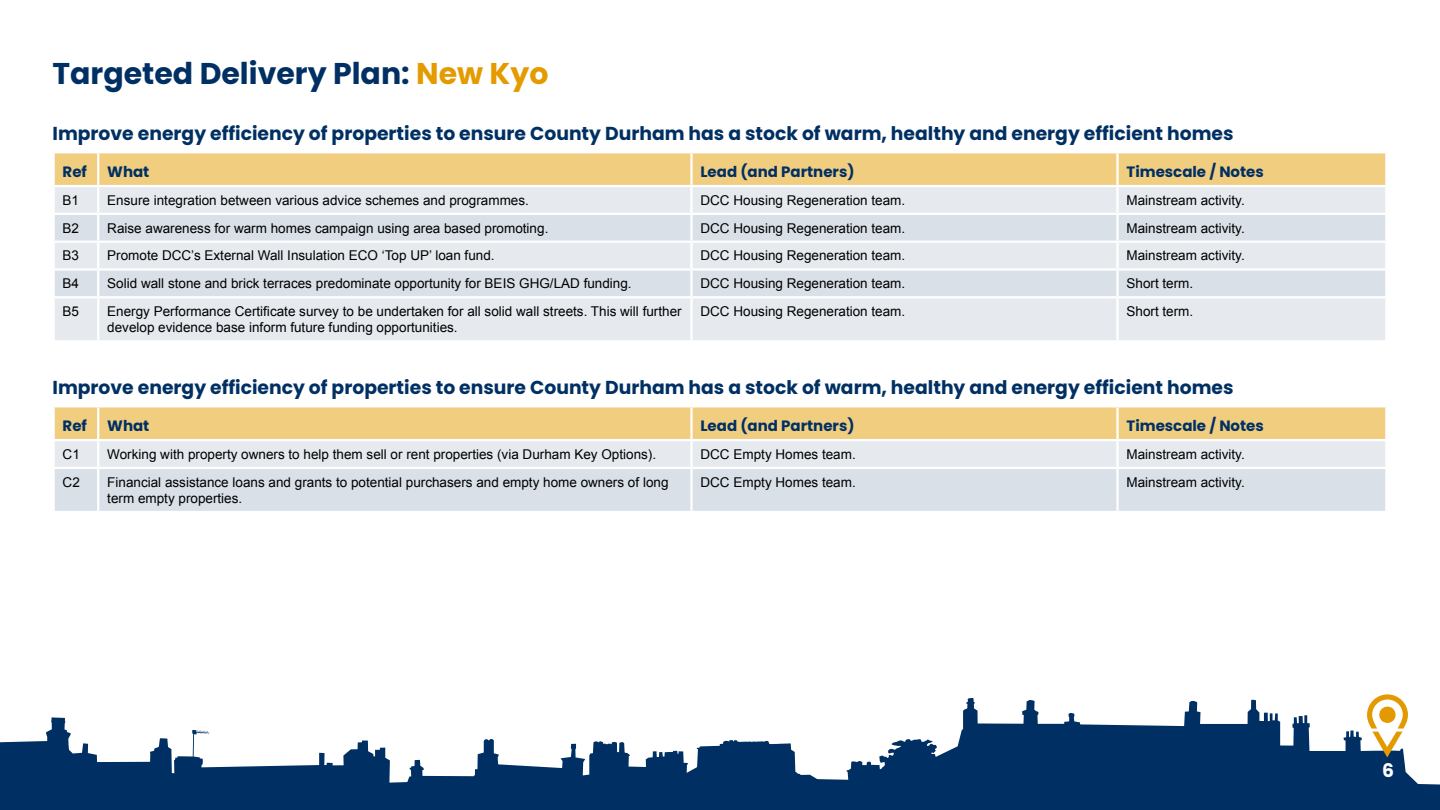
<style>
.page{position:relative;width:1440px;height:810px;background:#fff}
.page>*{position:absolute;margin:0;border:0;box-sizing:border-box;transform-origin:0 0}
.t1{font:700 30px "Poppins";color:#003063}
.t2{font:700 18.75px "Poppins";color:#003063}
.t3{font:700 18.75px "Poppins";color:#fff}
.t4{font:700 15px "Poppins";color:#003063}
.t5{font:13.5px/16.2px "Arial";color:#000}
.s1{color:#e49b00}
</style>
<div class="page">
<svg style="left:0;top:698px;width:1440px;height:112px;fill:#003063"></svg>
<div style="left:55px;top:153px;width:1330px;height:32px;background:#f1cd80"></div>
<div style="left:55px;top:187px;width:1330px;height:153px;background:#e6eaef"></div>
<svg style="left:55px;top:215px;width:1330px;height:81px;background:#dde3ea"></svg>
<hr style="left:97px;top:187px;width:2px;height:26px;background:#fff">
<hr style="left:690px;top:187px;width:3px;height:26px;background:#fff">
<hr style="left:1116px;top:187px;width:3px;height:26px;background:#fff">
<hr style="left:52px;top:213px;width:46px;height:2px;background:#fff">
<hr style="left:98px;top:213px;width:594px;height:2px;background:#fff">
<hr style="left:97px;top:215px;width:2px;height:26px;background:#fff">
<hr style="left:692px;top:213px;width:426px;height:2px;background:#fff">
<hr style="left:690px;top:215px;width:3px;height:26px;background:#fff">
<hr style="left:1118px;top:213px;width:270px;height:2px;background:#fff">
<hr style="left:1116px;top:215px;width:3px;height:26px;background:#fff">
<hr style="left:52px;top:241px;width:46px;height:2px;background:#fff">
<hr style="left:98px;top:241px;width:594px;height:2px;background:#fff">
<hr style="left:97px;top:243px;width:2px;height:25px;background:#fff">
<hr style="left:692px;top:241px;width:426px;height:2px;background:#fff">
<hr style="left:690px;top:243px;width:3px;height:25px;background:#fff">
<hr style="left:1118px;top:241px;width:270px;height:2px;background:#fff">
<hr style="left:1116px;top:243px;width:3px;height:25px;background:#fff">
<hr style="left:52px;top:268px;width:46px;height:3px;background:#fff">
<hr style="left:98px;top:268px;width:594px;height:3px;background:#fff">
<hr style="left:97px;top:271px;width:2px;height:25px;background:#fff">
<hr style="left:692px;top:268px;width:426px;height:3px;background:#fff">
<hr style="left:690px;top:271px;width:3px;height:25px;background:#fff">
<hr style="left:1118px;top:268px;width:270px;height:3px;background:#fff">
<hr style="left:1116px;top:271px;width:3px;height:25px;background:#fff">
<hr style="left:52px;top:296px;width:46px;height:2px;background:#fff">
<hr style="left:98px;top:296px;width:594px;height:2px;background:#fff">
<hr style="left:97px;top:298px;width:2px;height:42px;background:#fff">
<hr style="left:692px;top:296px;width:426px;height:2px;background:#fff">
<hr style="left:690px;top:298px;width:3px;height:42px;background:#fff">
<hr style="left:1118px;top:296px;width:270px;height:2px;background:#fff">
<hr style="left:1116px;top:298px;width:3px;height:42px;background:#fff">
<hr style="left:97px;top:153px;width:2px;height:32px;background:#fff">
<hr style="left:690px;top:153px;width:3px;height:32px;background:#fff">
<hr style="left:1116px;top:153px;width:3px;height:32px;background:#fff">
<svg style="left:55px;top:407px;width:1330px;height:60px;background:#ecdab2"></svg>
<div style="left:55px;top:469px;width:1330px;height:42px;background:#d9e0e8"></div>
<hr style="left:97px;top:441px;width:2px;height:26px;background:#fff">
<hr style="left:690px;top:441px;width:3px;height:26px;background:#fff">
<hr style="left:1116px;top:441px;width:3px;height:26px;background:#fff">
<hr style="left:97px;top:469px;width:2px;height:42px;background:#fff">
<hr style="left:690px;top:469px;width:3px;height:42px;background:#fff">
<hr style="left:1116px;top:469px;width:3px;height:42px;background:#fff">
<hr style="left:97px;top:407px;width:2px;height:32px;background:#fff">
<hr style="left:690px;top:407px;width:3px;height:32px;background:#fff">
<hr style="left:1116px;top:407px;width:3px;height:32px;background:#fff">
<hr style="left:52px;top:439px;width:46px;height:2px;background:#fff">
<hr style="left:98px;top:439px;width:594px;height:2px;background:#fff">
<hr style="left:692px;top:439px;width:426px;height:2px;background:#fff">
<hr style="left:1118px;top:439px;width:270px;height:2px;background:#fff">
<svg style="left:1367px;top:694px;width:41px;height:64px"></svg>
<h1 class="t1" style="left:52px;top:56px;width:497px">Targeted Delivery Plan: <span class="s1">New Kyo</span></h1>
<h2 class="t2" style="left:52px;top:123px;width:1183px">Improve energy efficiency of properties to ensure County Durham has a stock of warm, healthy and energy efficient homes</h2>
<p class="t4" style="left:63px;top:163px;width:26px">Ref</p>
<p class="t4" style="left:107px;top:163px;width:44px">What</p>
<p class="t4" style="left:700px;top:163px;width:156px">Lead (and Partners)</p>
<p class="t4" style="left:1126px;top:163px;width:139px">Timescale / Notes</p>
<p class="t5" style="left:63px;top:192px;width:18px">B1</p>
<p class="t5" style="left:107px;top:192px;width:423px">Ensure integration between various advice schemes and programmes.</p>
<p class="t5" style="left:700px;top:192px;width:206px">DCC Housing Regeneration team.</p>
<p class="t5" style="left:1127px;top:192px;width:120px">Mainstream activity.</p>
<p class="t5" style="left:63px;top:220px;width:18px">B2</p>
<p class="t5" style="left:107px;top:220px;width:443px">Raise awareness for warm homes campaign using area based promoting.</p>
<p class="t5" style="left:700px;top:220px;width:206px">DCC Housing Regeneration team.</p>
<p class="t5" style="left:1127px;top:220px;width:120px">Mainstream activity.</p>
<p class="t5" style="left:63px;top:248px;width:18px">B3</p>
<p class="t5" style="left:107px;top:248px;width:389px">Promote DCC’s External Wall Insulation ECO ‘Top UP’ loan fund.</p>
<p class="t5" style="left:700px;top:248px;width:206px">DCC Housing Regeneration team.</p>
<p class="t5" style="left:1127px;top:248px;width:120px">Mainstream activity.</p>
<p class="t5" style="left:63px;top:276px;width:18px">B4</p>
<p class="t5" style="left:107px;top:276px;width:526px">Solid wall stone and brick terraces predominate opportunity for BEIS GHG/LAD funding.</p>
<p class="t5" style="left:700px;top:276px;width:206px">DCC Housing Regeneration team.</p>
<p class="t5" style="left:1127px;top:276px;width:68px">Short term.</p>
<p class="t5" style="left:63px;top:303px;width:18px">B5</p>
<p class="t5" style="left:107px;top:303px;width:576px">Energy Performance Certificate survey to be undertaken for all solid wall streets. This will further develop evidence base inform future funding opportunities.</p>
<p class="t5" style="left:700px;top:303px;width:206px">DCC Housing Regeneration team.</p>
<p class="t5" style="left:1127px;top:303px;width:68px">Short term.</p>
<h2 class="t2" style="left:52px;top:377px;width:1183px">Improve energy efficiency of properties to ensure County Durham has a stock of warm, healthy and energy efficient homes</h2>
<p class="t4" style="left:63px;top:417px;width:26px">Ref</p>
<p class="t4" style="left:107px;top:417px;width:44px">What</p>
<p class="t4" style="left:700px;top:417px;width:156px">Lead (and Partners)</p>
<p class="t4" style="left:1126px;top:417px;width:139px">Timescale / Notes</p>
<p class="t5" style="left:63px;top:446px;width:19px">C1</p>
<p class="t5" style="left:107px;top:446px;width:550px">Working with property owners to help them sell or rent properties (via Durham Key Options).</p>
<p class="t5" style="left:700px;top:446px;width:157px">DCC Empty Homes team.</p>
<p class="t5" style="left:1127px;top:446px;width:120px">Mainstream activity.</p>
<p class="t5" style="left:63px;top:474px;width:19px">C2</p>
<p class="t5" style="left:107px;top:474px;width:563px">Financial assistance loans and grants to potential purchasers and empty home owners of long term empty properties.</p>
<p class="t5" style="left:700px;top:474px;width:157px">DCC Empty Homes team.</p>
<p class="t5" style="left:1127px;top:474px;width:120px">Mainstream activity.</p>
<h2 class="t3" style="left:1382px;top:760px;width:13px">6</h2>
</div>
